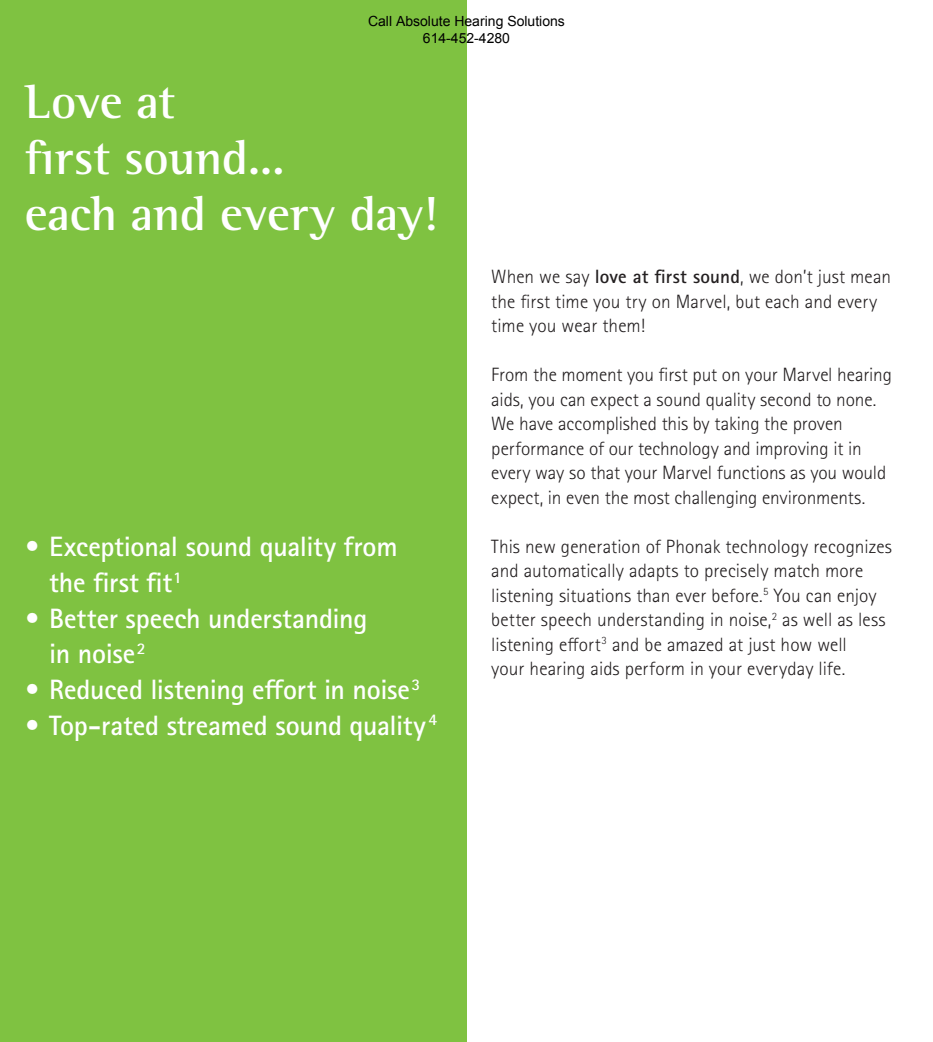
<style>
.page{position:relative;width:933px;height:1042px;background:#fff}
.page>*{position:absolute;margin:0;border:0;box-sizing:border-box;transform-origin:0 0}
.PHO_Main_Chapter_tit{font:700 49px/56px "Rotis Semi Serif Pro";letter-spacing:-.01em;color:#fff}
.PHO_Main_Chapter_tit-2{font:700 28px/35.7px "Rotis Sans Serif Pro";letter-spacing:-.01em;color:#fff}
.PHO_Bodycopy_11pt_Bl{font:300 19.25px/24.5px "Rotis Sans Serif Pro";color:#231f20}
.t1{font:14px/16.8px "Arial";color:#000;text-align:center}
.s1{font-weight:700}
</style>
<div class="page">
<div style="left:0;top:0;width:466px;height:1042px;background:#7fc241"></div>
<p class="t1" style="left:368px;top:13px;width:198px">Call Absolute Hearing Solutions<br>614-452-4280</p>
<p class="PHO_Main_Chapter_tit" style="left:25px;top:73px;width:262px">Love at<br>first sound...</p>
<p class="PHO_Main_Chapter_tit" style="left:25px;top:185px;width:414px">each and every day!</p>
<p class="PHO_Main_Chapter_tit-2" style="left:49px;top:529px;width:350px;text-indent:-24px">• Exceptional sound quality from the first fit<sup>1</sup></p>
<p class="PHO_Main_Chapter_tit-2" style="left:49px;top:600px;width:320px;text-indent:-25px">• Better speech understanding in noise<sup>2</sup></p>
<p class="PHO_Main_Chapter_tit-2" style="left:25px;top:671px;width:397px">• Reduced listening effort in noise<sup>3</sup></p>
<p class="PHO_Main_Chapter_tit-2" style="left:25px;top:707px;width:414px">• Top-rated streamed sound quality <sup>4</sup></p>
<p class="PHO_Bodycopy_11pt_Bl" style="left:491px;top:265px;width:401px">When we say <span class="s1">love at first sound</span>, we don’t just mean the first time you try on Marvel, but each and every time you wear them!</p>
<p class="PHO_Bodycopy_11pt_Bl" style="left:491px;top:363px;width:402px">From the moment you first put on your Marvel hearing aids, you can expect a sound quality second to none.<br>We have accomplished this by taking the proven performance of our technology and improving it in every way so that your Marvel functions as you would expect, in even the most challenging environments.</p>
<p class="PHO_Bodycopy_11pt_Bl" style="left:491px;top:534px;width:402px">This new generation of Phonak technology recognizes and automatically adapts to precisely match more listening situations than ever before.<sup>5</sup> You can enjoy better speech understanding in noise,<sup>2</sup> as well as less listening effort<sup>3</sup> and be amazed at just how well<br>your hearing aids perform in your everyday life.</p>
</div>
